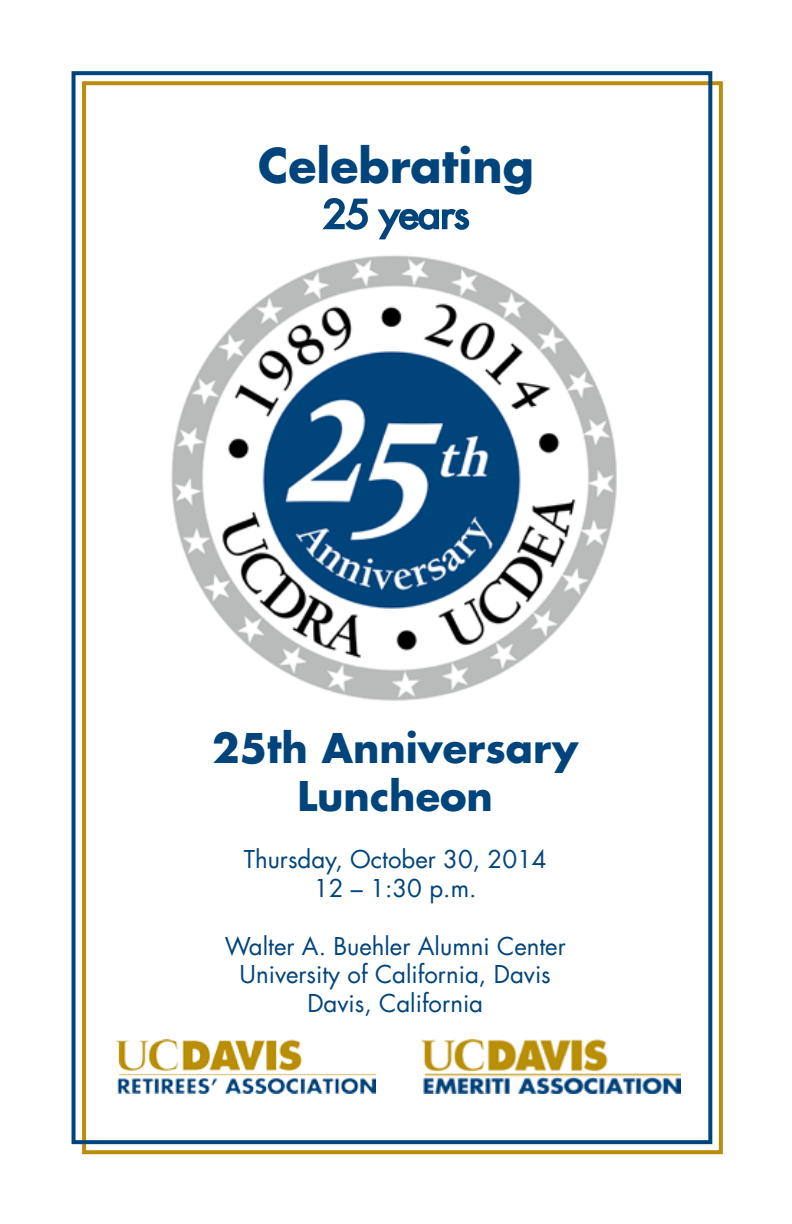
<style>
.page{position:relative;width:792px;height:1224px;background:#fff}
.page>*{position:absolute;margin:0;border:0;box-sizing:border-box;transform-origin:0 0}
.t1{font:700 46px "Futura UC Davis";color:#00447c}
.t2{font:700 40px/48px "Futura UC Davis";color:#00447c;text-align:center}
.t3{font:500 38px "Futura UC Davis";color:#00447c;scale:1.04 1}
.t4{font:24px/28.8px "Futura UC Davis";color:#00447c;text-align:center}
</style>
<div class="page">
<div style="left:82px;top:81px;width:641px;height:1073px;border:4px solid #bb8d0b"></div>
<div style="left:72px;top:71px;width:640px;height:1073px;border:4px solid #00447c"></div>
<img style="left:171px;top:255px;width:446px;height:446px">
<img style="left:420px;top:1040px;width:260px;height:54px">
<img style="left:115px;top:1040px;width:260px;height:54px">
<svg style="left:322px;top:198px;width:46px;height:32px"></svg>
<svg style="left:377px;top:208px;width:93px;height:32px"></svg>
<h1 class="t1" style="left:258px;top:135px;width:277px">Celebrating</h1>
<h3 class="t3" style="left:323px;top:190px;width:142px">25 years</h3>
<h2 class="t2" style="left:212px;top:723px;width:367px">25th Anniversary<br>Luncheon</h2>
<p class="t4" style="left:244px;top:845px;width:304px">Thursday, October 30, 2014<br>12 – 1:30 p.m.</p>
<p class="t4" style="left:225px;top:932px;width:343px">Walter A. Buehler Alumni Center<br>University of California, Davis<br>Davis, California</p>
</div>
